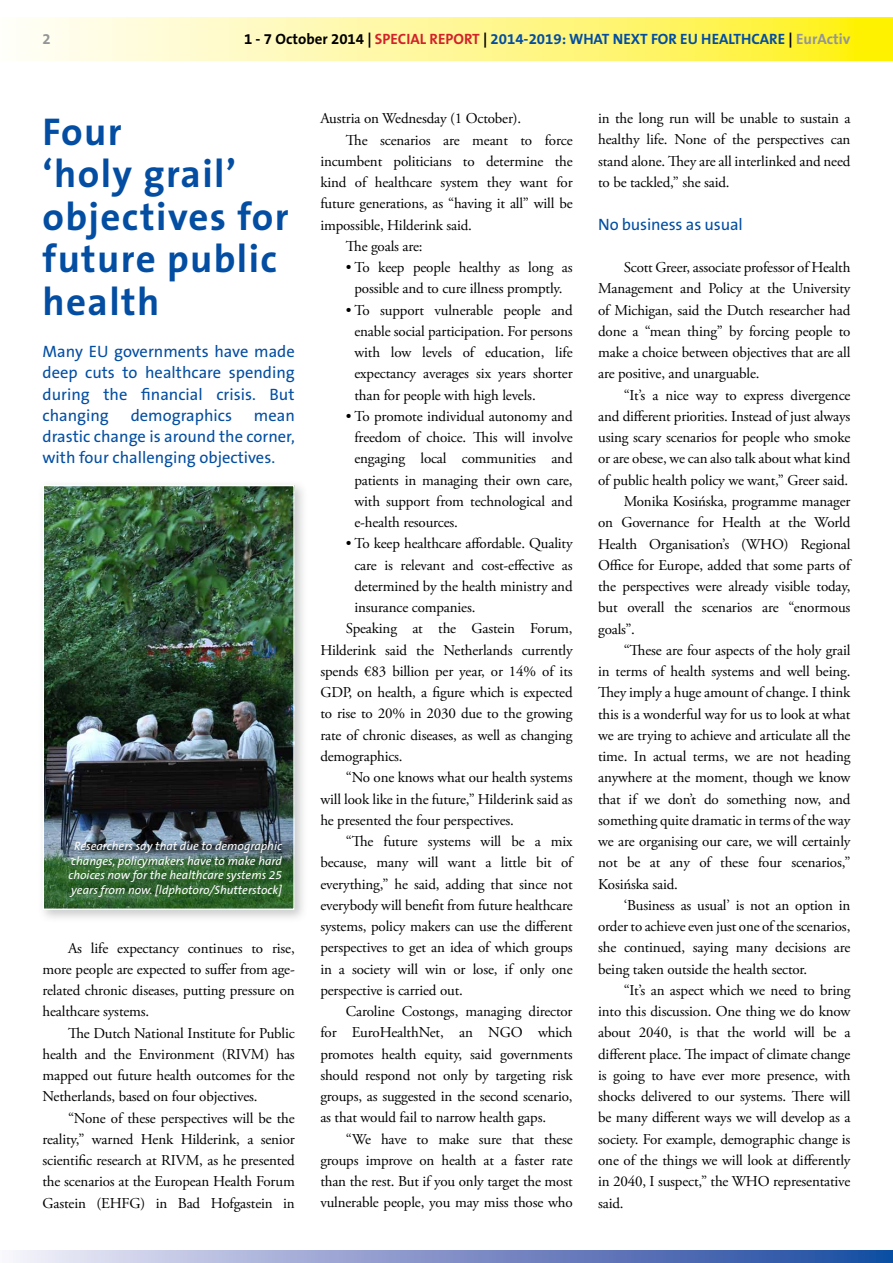
<style>
.page{position:relative;width:893px;height:1263px;background:#fff}
.page>*{position:absolute;margin:0;border:0;box-sizing:border-box;transform-origin:0 0}
.t1{font:700 39px/42.5px "The Sans B7";letter-spacing:.035em;color:#034ea2}
.t2{font:16.5px/21.3px "The Sans B5 Plain";color:#034ea2;text-align:justify}
.t3{font:15px/21.3px "Adobe Garamond Pro";letter-spacing:-.01em;color:#000;text-align:justify}
.t4{font:700 15px "The Sans B7";color:#034ea2}
.t5{font:700 15px "The Sans B7";color:#939598}
.t6{font:italic 12px/14.4px "The Sans B5 Plain";color:#fff;text-align:center}
.s1{color:#000}
.s2{color:#d2232a}
.s3{color:#939598}
</style>
<div class="page">
<svg style="left:27px;top:18px;width:866px;height:42px;background:#fff78d"></svg>
<svg style="left:13px;top:1250px;width:880px;height:13px;background:#8395c9"></svg>
<div style="left:38px;top:480px;width:270px;height:443px;background:#939598;opacity:.5"></div>
<img style="left:46px;top:488px;width:246px;height:419px">
<div style="left:43px;top:485px;width:252px;height:425px;border:2px solid #fff"></div>
<p class="t5" style="left:43px;top:31px;width:10px">2</p>
<p class="t4" style="left:244px;top:31px;width:608px"><span class="s1">1 - 7 October 2014 |</span> <span class="s2">SPECIAL REPORT</span> <span class="s1">|</span> 2014-2019: WHAT NEXT FOR EU HEALTHCARE <span class="s1">|</span> <span class="s3">EurActiv</span></p>
<h1 class="t1" style="left:43px;top:111px;width:248px">Four<br>‘holy grail’ objectives for future public health</h1>
<p class="t2" style="left:43px;top:341px;width:254px">Many EU governments have made deep cuts to healthcare spending during the financial crisis. But changing</p>
<p class="t2" style="left:131px;top:405px;width:103px">demographics</p>
<p class="t2" style="left:43px;top:405px;width:254px;text-indent:211px">mean drastic change is around the corner, with four challenging objectives.</p>
<p class="t6" style="left:68px;top:839px;width:215px">Researchers say that due to demographic changes, policymakers have to make hard choices now for the healthcare systems 25 years from now. [ldphotoro/Shutterstock]</p>
<p class="t3" style="left:43px;top:938px;width:254px;text-indent:26px">As life expectancy continues to rise, more people are expected to suffer from age&shy;related chronic diseases, putting pressure on healthcare systems.</p>
<p class="t3" style="left:43px;top:1023px;width:254px;text-indent:26px">The Dutch National Institute for Public health and the Environment (RIVM) has mapped out future health outcomes for the Netherlands, based on four objectives.</p>
<p class="t3" style="left:43px;top:1108px;width:254px;text-indent:26px">“None of these perspectives will be the reality,” warned Henk Hilderink, a senior scientific research at RIVM, as he presented the scenarios at the European Health Forum Gastein (EHFG) in Bad Hofgastein in</p>
<p class="t3" style="left:320px;top:108px;width:202px">Austria on Wednesday (1 October).</p>
<p class="t3" style="left:346px;top:130px;width:228px">The scenarios are meant to force</p>
<p class="t3" style="left:320px;top:151px;width:254px">incumbent politicians to determine the</p>
<p class="t3" style="left:320px;top:172px;width:254px">kind of healthcare system they want for</p>
<p class="t3" style="left:320px;top:193px;width:254px">future generations, as “having it all” will be</p>
<p class="t3" style="left:320px;top:215px;width:153px">impossible, Hilderink said.</p>
<p class="t3" style="left:346px;top:236px;width:78px">The goals are:</p>
<p class="t3" style="left:346px;top:257px;width:228px;text-align:center">• To keep people healthy as long as possible and to cure illness promptly.</p>
<p class="t3" style="left:354px;top:300px;width:220px;text-indent:-9px">• To support vulnerable people and enable social participation. For persons with low levels of education, life expectancy averages six years shorter than for people with high levels.</p>
<p class="t3" style="left:354px;top:406px;width:220px;text-indent:-9px">• To promote individual autonomy and freedom of choice. This will involve engaging local communities and patients in managing their own care, with support from technological and e-health resources.</p>
<p class="t3" style="left:346px;top:533px;width:228px">• To keep healthcare affordable. Quality</p>
<p class="t3" style="left:354px;top:555px;width:220px">care is relevant and cost-effective as</p>
<p class="t3" style="left:354px;top:576px;width:220px">determined by the health ministry and</p>
<p class="t3" style="left:354px;top:597px;width:123px">insurance companies.</p>
<p class="t3" style="left:346px;top:619px;width:228px">Speaking at the Gastein Forum,</p>
<p class="t3" style="left:320px;top:640px;width:254px">Hilderink said the Netherlands currently</p>
<p class="t3" style="left:320px;top:661px;width:254px">spends €83 billion per year, or 14% of its</p>
<p class="t3" style="left:320px;top:682px;width:254px">GDP, on health, a figure which is expected</p>
<p class="t3" style="left:320px;top:704px;width:254px">to rise to 20% in 2030 due to the growing</p>
<p class="t3" style="left:320px;top:725px;width:254px">rate of chronic diseases, as well as changing</p>
<p class="t3" style="left:320px;top:746px;width:84px">demographics.</p>
<p class="t3" style="left:346px;top:767px;width:228px">“No one knows what our health systems</p>
<p class="t3" style="left:320px;top:789px;width:254px">will look like in the future,” Hilderink said as</p>
<p class="t3" style="left:320px;top:810px;width:195px">he presented the four perspectives.</p>
<p class="t3" style="left:346px;top:831px;width:228px">“The future systems will be a mix</p>
<p class="t3" style="left:320px;top:852px;width:254px">because, many will want a little bit of</p>
<p class="t3" style="left:320px;top:874px;width:254px">everything,” he said, adding that since not</p>
<p class="t3" style="left:320px;top:895px;width:254px">everybody will benefit from future healthcare</p>
<p class="t3" style="left:320px;top:916px;width:254px">systems, policy makers can use the different</p>
<p class="t3" style="left:320px;top:937px;width:254px">perspectives to get an idea of which groups</p>
<p class="t3" style="left:320px;top:959px;width:254px">in a society will win or lose, if only one</p>
<p class="t3" style="left:320px;top:980px;width:144px">perspective is carried out.</p>
<p class="t3" style="left:346px;top:1001px;width:228px">Caroline Costongs, managing director</p>
<p class="t3" style="left:320px;top:1022px;width:254px">for EuroHealthNet, an NGO which</p>
<p class="t3" style="left:320px;top:1044px;width:254px">promotes health equity, said governments</p>
<p class="t3" style="left:320px;top:1065px;width:254px">should respond not only by targeting risk</p>
<p class="t3" style="left:320px;top:1086px;width:254px">groups, as suggested in the second scenario,</p>
<p class="t3" style="left:320px;top:1107px;width:227px">as that would fail to narrow health gaps.</p>
<p class="t3" style="left:346px;top:1129px;width:228px">“We have to make sure that these</p>
<p class="t3" style="left:320px;top:1150px;width:254px">groups improve on health at a faster rate</p>
<p class="t3" style="left:320px;top:1171px;width:254px">than the rest. But if you only target the most</p>
<p class="t3" style="left:320px;top:1192px;width:254px">vulnerable people, you may miss those who</p>
<p class="t3" style="left:598px;top:108px;width:254px">in the long run will be unable to sustain a healthy life. None of the perspectives can stand alone. They are all interlinked and need to be tackled,” she said.</p>
<p class="t2" style="left:598px;top:214px;width:146px">No business as usual</p>
<p class="t3" style="left:598px;top:257px;width:254px;text-indent:26px">Scott Greer, associate professor of Health Management and Policy at the University of Michigan, said the Dutch researcher had done a “mean thing” by forcing people to make a choice between objectives that are all are positive, and unarguable.</p>
<p class="t3" style="left:624px;top:385px;width:228px">“It’s a nice way to express divergence</p>
<p class="t3" style="left:598px;top:406px;width:254px">and different priorities. Instead of just always</p>
<p class="t3" style="left:598px;top:427px;width:254px">using scary scenarios for people who smoke</p>
<p class="t3" style="left:598px;top:449px;width:254px">or are obese, we can also talk about what kind</p>
<p class="t3" style="left:598px;top:470px;width:252px">of public health policy we want,” Greer said.</p>
<p class="t3" style="left:624px;top:491px;width:228px">Monika Kosińska, programme manager</p>
<p class="t3" style="left:598px;top:512px;width:254px">on Governance for Health at the World</p>
<p class="t3" style="left:598px;top:534px;width:254px">Health Organisation’s (WHO) Regional</p>
<p class="t3" style="left:598px;top:555px;width:254px">Office for Europe, added that some parts of</p>
<p class="t3" style="left:598px;top:576px;width:254px">the perspectives were already visible today,</p>
<p class="t3" style="left:598px;top:597px;width:254px">but overall the scenarios are “enormous</p>
<p class="t3" style="left:598px;top:619px;width:38px">goals”.</p>
<p class="t3" style="left:624px;top:640px;width:228px">“These are four aspects of the holy grail</p>
<p class="t3" style="left:598px;top:661px;width:254px">in terms of health systems and well being.</p>
<p class="t3" style="left:598px;top:682px;width:254px">They imply a huge amount of change. I think</p>
<p class="t3" style="left:598px;top:704px;width:254px">this is a wonderful way for us to look at what</p>
<p class="t3" style="left:598px;top:725px;width:254px">we are trying to achieve and articulate all the</p>
<p class="t3" style="left:598px;top:746px;width:254px">time. In actual terms, we are not heading</p>
<p class="t3" style="left:598px;top:767px;width:254px">anywhere at the moment, though we know</p>
<p class="t3" style="left:598px;top:789px;width:254px">that if we don’t do something now, and</p>
<p class="t3" style="left:598px;top:810px;width:254px">something quite dramatic in terms of the way</p>
<p class="t3" style="left:598px;top:831px;width:254px">we are organising our care, we will certainly</p>
<p class="t3" style="left:598px;top:852px;width:254px">not be at any of these four scenarios,”</p>
<p class="t3" style="left:598px;top:874px;width:81px">Kosińska said.</p>
<p class="t3" style="left:624px;top:895px;width:228px">‘Business as usual’ is not an option in</p>
<p class="t3" style="left:598px;top:916px;width:254px">order to achieve even just one of the scenarios,</p>
<p class="t3" style="left:598px;top:937px;width:254px">she continued, saying many decisions are</p>
<p class="t3" style="left:598px;top:959px;width:211px">being taken outside the health sector.</p>
<p class="t3" style="left:624px;top:980px;width:228px">“It’s an aspect which we need to bring</p>
<p class="t3" style="left:598px;top:1001px;width:254px">into this discussion. One thing we do know</p>
<p class="t3" style="left:598px;top:1022px;width:254px">about 2040, is that the world will be a</p>
<p class="t3" style="left:598px;top:1044px;width:254px">different place. The impact of climate change</p>
<p class="t3" style="left:598px;top:1065px;width:254px">is going to have ever more presence, with</p>
<p class="t3" style="left:598px;top:1086px;width:254px">shocks delivered to our systems. There will</p>
<p class="t3" style="left:598px;top:1107px;width:254px">be many different ways we will develop as a</p>
<p class="t3" style="left:598px;top:1129px;width:254px">society. For example, demographic change is</p>
<p class="t3" style="left:598px;top:1150px;width:254px">one of the things we will look at differently</p>
<p class="t3" style="left:598px;top:1171px;width:254px">in 2040, I suspect,” the WHO representative</p>
<p class="t3" style="left:598px;top:1192px;width:27px">said.</p>
</div>
